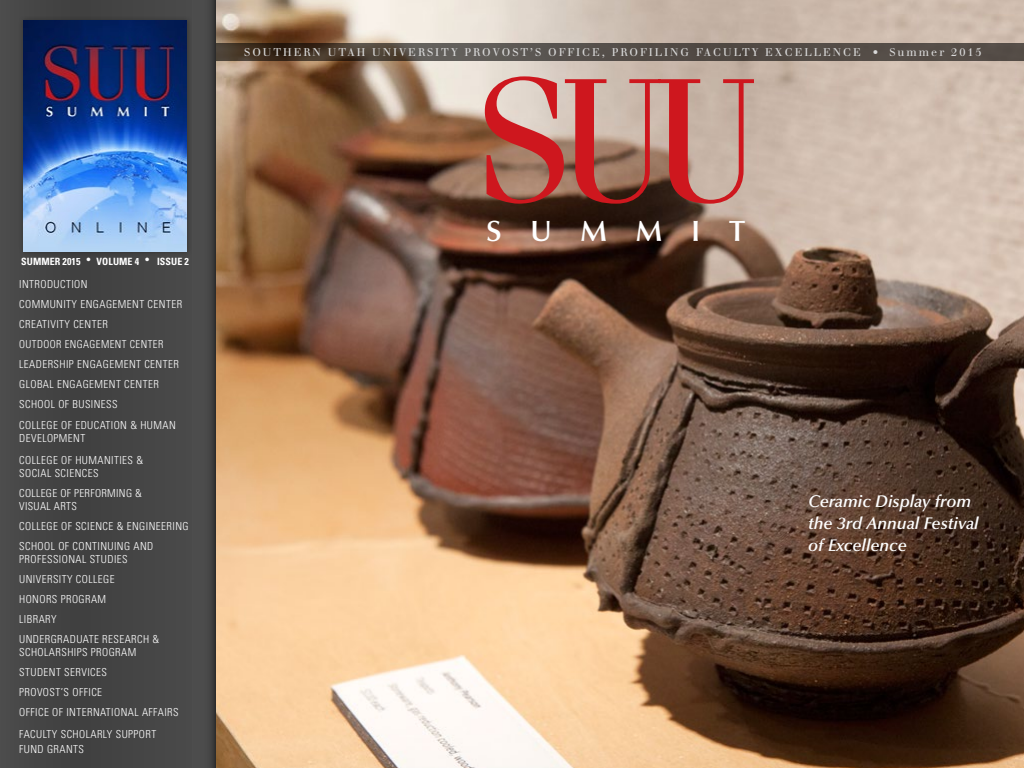
<style>
.page{position:relative;width:1024px;height:768px;background:#fff}
.page>*{position:absolute;margin:0;border:0;box-sizing:border-box;transform-origin:0 0}
.t1{font:600 29.4px "Optima";letter-spacing:.98em;color:#fff}
.t2{font:italic 600 17px/22px "Optima";color:#fff}
.t3{font:300 condensed 11px/20px "Univers";letter-spacing:.04em;color:#fff}
.t4{font:11px "Walbaum";letter-spacing:.18em;color:#d9d9d9}
.t5{font:700 condensed 10px "Univers";letter-spacing:.01em;color:#fff}
</style>
<div class="page">
<div style="left:0;top:0;width:216px;height:768px;background:#454545"></div>
<div style="left:192px;top:1px;width:24px;height:766px;background:linear-gradient(to right,#535353,#3c3c3c)"></div>
<div style="left:18px;top:16px;width:174px;height:242px;background:#000;opacity:.29"></div>
<img style="left:24px;top:21px;width:163px;height:231px">
<img style="left:216px;top:0;width:808px;height:768px">
<svg style="left:216px;top:43px;width:808px;height:17px;background:#514942"></svg>
<svg style="left:485px;top:76px;width:269px;height:128px;background:#bb776e"></svg>
<p class="t4" style="left:244px;top:45px;width:739px">SOUTHERN UTAH UNIVERSITY PROVOST’S OFFICE, PROFILING FACULTY EXCELLENCE • Summer 2015</p>
<p class="t5" style="left:21px;top:255px;width:169px">SUMMER 2015 • VOLUME 4 • ISSUE 2</p>
<p class="t3" style="left:19px;top:274px;width:164px">INTRODUCTION<br>COMMUNITY ENGAGEMENT CENTER<br>CREATIVITY CENTER<br>OUTDOOR ENGAGEMENT CENTER<br>LEADERSHIP ENGAGEMENT CENTER<br>GLOBAL ENGAGEMENT CENTER<br>SCHOOL OF BUSINESS</p>
<p class="t3" style="left:19px;top:418px;width:158px;line-height:13px">COLLEGE OF EDUCATION &amp; HUMAN<br>DEVELOPMENT</p>
<p class="t3" style="left:19px;top:453px;width:125px;line-height:13px">COLLEGE OF HUMANITIES &amp;<br>SOCIAL SCIENCES</p>
<p class="t3" style="left:19px;top:486px;width:124px;line-height:13px">COLLEGE OF PERFORMING &amp;<br>VISUAL ARTS</p>
<p class="t3" style="left:19px;top:516px;width:171px">COLLEGE OF SCIENCE &amp; ENGINEERING<br>SCHOOL OF CONTINUING AND</p>
<p class="t3" style="left:19px;top:549px;width:142px">PROFESSIONAL STUDIES<br>UNIVERSITY COLLEGE<br>HONORS PROGRAM<br>LIBRARY<br>UNDERGRADUATE RESEARCH &amp;</p>
<p class="t3" style="left:19px;top:642px;width:161px">SCHOLARSHIPS PROGRAM<br>STUDENT SERVICES<br>PROVOST’S OFFICE<br>OFFICE OF INTERNATIONAL AFFAIRS</p>
<p class="t3" style="left:19px;top:726px;width:139px;line-height:15.4px">FACULTY SCHOLARLY SUPPORT<br>FUND GRANTS</p>
<h1 class="t1" style="left:486px;top:214px;width:261px">SUMMIT</h1>
<h2 class="t2" style="left:808px;top:490px;width:172px">Ceramic Display from the 3rd Annual Festival of Excellence</h2>
</div>
